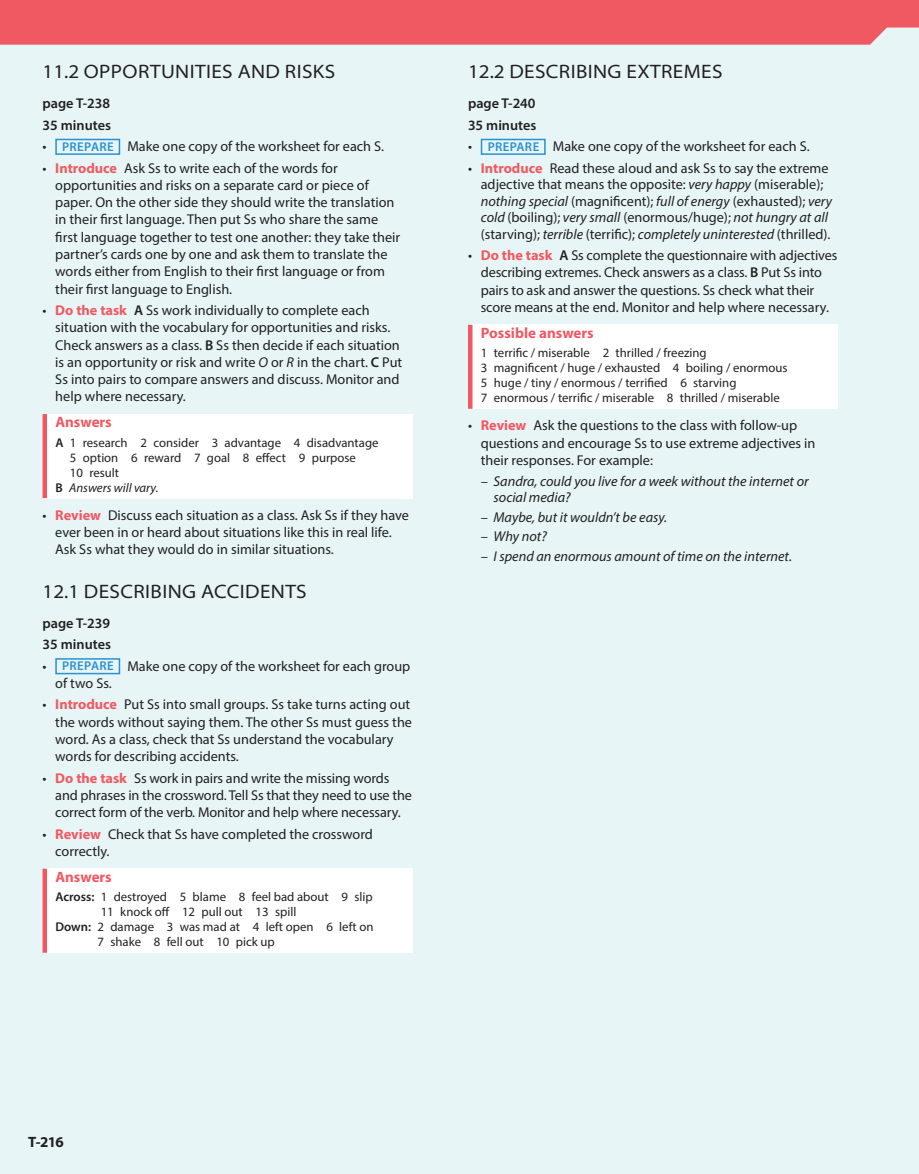
<style>
.page{position:relative;width:919px;height:1174px;background:#fff}
.page>*{position:absolute;margin:0;border:0;box-sizing:border-box;transform-origin:0 0}
.t1{font:semi-expanded 19.5px "Myriad Pro";letter-spacing:.02em;color:#231f20}
.t2{font:700 15px "Myriad Pro";color:#f05961}
.t3{font:700 15px "Myriad Pro";color:#231f20}
.t4{font:14.25px/17.2px "Myriad Pro";color:#231f20}
.t5{font:italic 14.25px/16.5px "Myriad Pro";color:#231f20}
.t6{font:600 14.25px/21.3px "Myriad Pro";color:#231f20}
.t7{font:12.75px/15px "Myriad Pro";color:#231f20}
.t8{font:italic 12.75px "Myriad Pro";color:#231f20}
.s1{font-weight:600;font-size:12.75px;color:#2a92d0}
.s2{font-weight:700;color:#f05961}
.s3{font-weight:600}
.s4{font-style:italic}
.s5{font-weight:600;font-style:normal}
</style>
<div class="page">
<div style="left:0;top:0;width:918px;height:1174px;background:#e7f5f6"></div>
<div style="left:0;top:0;width:918px;height:45px;background:#f05961"></div>
<div style="left:55px;top:139px;width:65px;height:16px;border:2px solid #2a92d0"></div>
<div style="left:45px;top:414px;width:367px;height:84px;background:#fff"></div>
<hr style="left:43px;top:414px;width:4px;height:84px;background:#f05961">
<div style="left:55px;top:658px;width:65px;height:16px;border:2px solid #2a92d0"></div>
<div style="left:45px;top:868px;width:367px;height:84px;background:#fff"></div>
<hr style="left:43px;top:868px;width:4px;height:84px;background:#f05961">
<div style="left:480px;top:139px;width:65px;height:16px;border:2px solid #2a92d0"></div>
<div style="left:470px;top:325px;width:368px;height:84px;background:#fff"></div>
<hr style="left:468px;top:325px;width:4px;height:84px;background:#f05961">
<h1 class="t1" style="left:43px;top:60px;width:294px">11.2 OPPORTUNITIES AND RISKS</h1>
<p class="t6" style="left:43px;top:92px;width:70px">page T-238<br>35 minutes</p>
<p class="t4" style="left:43px;top:137px;width:343px">• <span class="s1">PREPARE</span> Make one copy of the worksheet for each S.</p>
<p class="t4" style="left:55px;top:159px;width:346px;text-indent:-13px">• <span class="s2">Introduce</span> Ask Ss to write each of the words for opportunities and risks on a separate card or piece of paper. On the other side they should write the translation in their first language. Then put Ss who share the same first language together to test one another: they take their partner’s cards one by one and ask them to translate the words either from English to their first language or from their first language to English.</p>
<p class="t4" style="left:55px;top:301px;width:348px;text-indent:-13px">• <span class="s2">Do the task</span> <span class="s3">A</span> Ss work individually to complete each situation with the vocabulary for opportunities and risks.<br>Check answers as a class. <span class="s3">B</span> Ss then decide if each situation is an opportunity or risk and write <span class="s4">O</span> or <span class="s4">R</span> in the chart. <span class="s3">C</span> Put Ss into pairs to compare answers and discuss. Monitor and help where necessary.</p>
<p class="t2" style="left:55px;top:412px;width:58px">Answers</p>
<p class="t7" style="left:55px;top:435px;width:324px"><span class="s3">A</span> 1 research 2 consider 3 advantage 4 disadvantage</p>
<p class="t7" style="left:70px;top:450px;width:287px">5 option 6 reward 7 goal 8 effect 9 purpose</p>
<p class="t7" style="left:70px;top:465px;width:51px">10 result</p>
<p class="t8" style="left:55px;top:479px;width:104px"><span class="s5">B</span> Answers will vary.</p>
<p class="t4" style="left:55px;top:506px;width:355px;text-indent:-13px">• <span class="s2">Review</span> Discuss each situation as a class. Ask Ss if they have ever been in or heard about situations like this in real life.<br>Ask Ss what they would do in similar situations.</p>
<h1 class="t1" style="left:43px;top:579px;width:266px">12.1 DESCRIBING ACCIDENTS</h1>
<p class="t6" style="left:43px;top:612px;width:70px">page T-239<br>35 minutes</p>
<p class="t4" style="left:55px;top:657px;width:356px;text-indent:-13px">• <span class="s1">PREPARE</span> Make one copy of the worksheet for each group of two Ss.</p>
<p class="t4" style="left:55px;top:695px;width:358px;text-indent:-13px">• <span class="s2">Introduce</span> Put Ss into small groups. Ss take turns acting out the words without saying them. The other Ss must guess the word. As a class, check that Ss understand the vocabulary words for describing accidents.</p>
<p class="t4" style="left:55px;top:769px;width:358px;text-indent:-13px">• <span class="s2">Do the task</span> Ss work in pairs and write the missing words and phrases in the crossword. Tell Ss that they need to use the correct form of the verb. Monitor and help where necessary.</p>
<p class="t4" style="left:55px;top:825px;width:319px;text-indent:-13px">• <span class="s2">Review</span> Check that Ss have completed the crossword correctly.</p>
<p class="t2" style="left:55px;top:867px;width:58px">Answers</p>
<p class="t7" style="left:55px;top:889px;width:319px"><span class="s3">Across:</span> 1 destroyed 5 blame 8 feel bad about 9 slip</p>
<p class="t7" style="left:101px;top:904px;width:197px">11 knock off 12 pull out 13 spill</p>
<p class="t7" style="left:55px;top:919px;width:319px"><span class="s3">Down:</span> 2 damage 3 was mad at 4 left open 6 left on</p>
<p class="t7" style="left:97px;top:934px;width:179px">7 shake 8 fell out 10 pick up</p>
<h1 class="t1" style="left:468px;top:60px;width:256px">12.2 DESCRIBING EXTREMES</h1>
<p class="t6" style="left:468px;top:92px;width:70px">page T-240<br>35 minutes</p>
<p class="t4" style="left:468px;top:137px;width:343px">• <span class="s1">PREPARE</span> Make one copy of the worksheet for each S.</p>
<p class="t4" style="left:480px;top:159px;width:353px;line-height:16.5px;text-indent:-13px">• <span class="s2">Introduce</span> Read these aloud and ask Ss to say the extreme adjective that means the opposite: <span class="s4">very happy</span> (miserable); <span class="s4">nothing special</span> (magnificent); <span class="s4">full of energy</span> (exhausted); <span class="s4">very cold</span> (boiling); <span class="s4">very small</span> (enormous/huge); <span class="s4">not hungry at all </span>(starving); <span class="s4">terrible</span> (terrific); <span class="s4">completely uninterested</span> (thrilled).</p>
<p class="t4" style="left:480px;top:246px;width:358px;text-indent:-13px">• <span class="s2">Do the task</span> <span class="s3">A</span> Ss complete the questionnaire with adjectives describing extremes. Check answers as a class. <span class="s3">B</span> Put Ss into pairs to ask and answer the questions. Ss check what their score means at the end. Monitor and help where necessary.</p>
<p class="t2" style="left:481px;top:323px;width:114px">Possible answers</p>
<p class="t7" style="left:481px;top:345px;width:308px">1 terrific / miserable 2 thrilled / freezing<br>3 magnificent / huge / exhausted 4 boiling / enormous 5 huge / tiny / enormous / terrified 6 starving<br>7 enormous / terrific / miserable 8 thrilled / miserable</p>
<p class="t4" style="left:480px;top:417px;width:336px;text-indent:-13px">• <span class="s2">Review</span> Ask the questions to the class with follow-up questions and encourage Ss to use extreme adjectives in their responses. For example:</p>
<p class="t5" style="left:493px;top:472px;width:316px;text-indent:-13px">– Sandra, could you live for a week without the internet or social media?</p>
<p class="t5" style="left:480px;top:508px;width:188px">– Maybe, but it wouldn’t be easy.</p>
<p class="t5" style="left:480px;top:528px;width:68px">– Why not?</p>
<p class="t5" style="left:480px;top:547px;width:313px">– I spend an enormous amount of time on the internet.</p>
<p class="t3" style="left:28px;top:1132px;width:37px">T-216</p>
</div>
